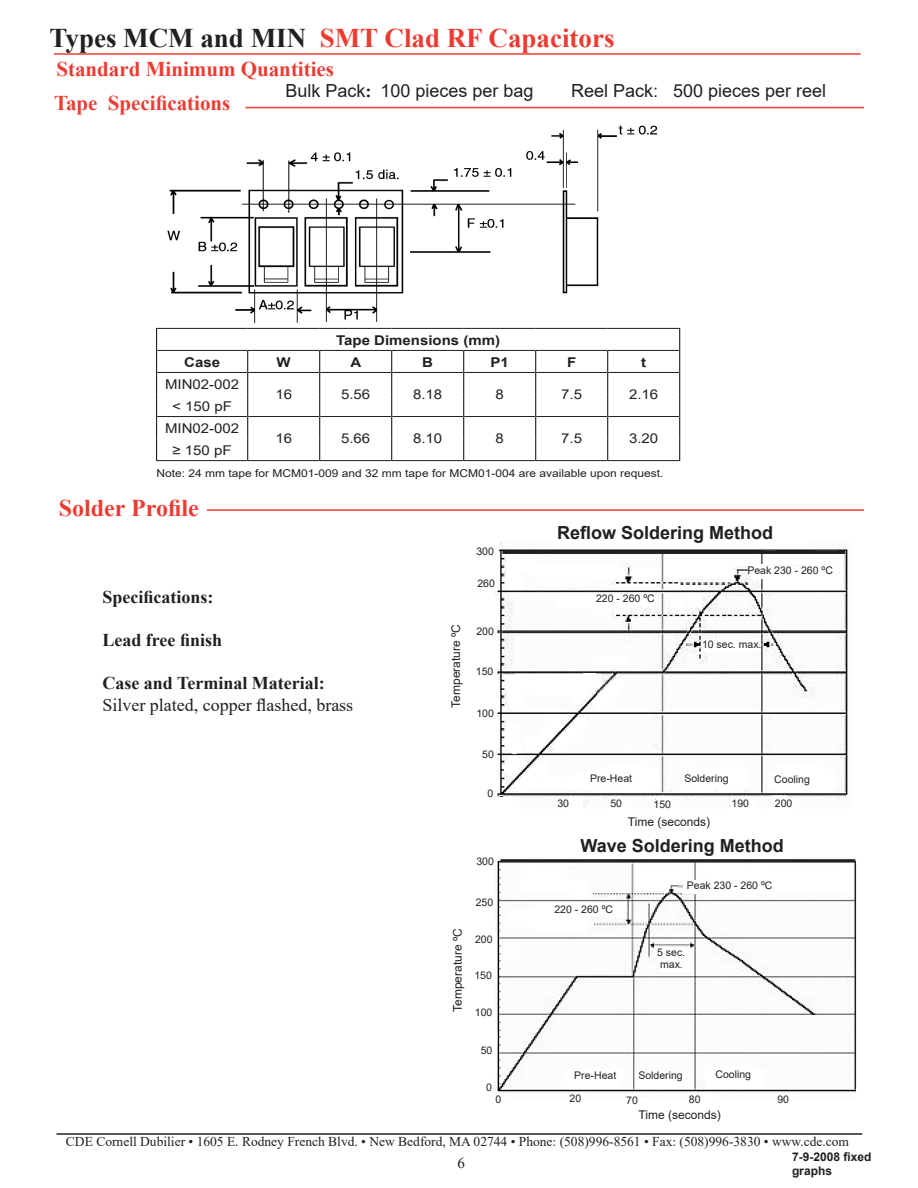
<style>
.page{position:relative;width:918px;height:1188px;background:#fff}
.page>*{position:absolute;margin:0;border:0;box-sizing:border-box;transform-origin:0 0}
.t1{font:700 27px "Times New Roman";color:#ee3b32}
.t2{font:700 24px "Times New Roman";color:#ee3b32}
.t3{font:700 21px "Times New Roman";color:#ee3b32}
.t4{font:700 18px "Times New Roman";color:#231f20}
.t5{font:18px "Arial";color:#231f20}
.t6{font:700 18px "Arial";color:#231f20}
.t7{font:18px "Times New Roman";color:#231f20}
.t8{font:15px "Times New Roman";color:#231f20}
.t9{font:13.5px "Times New Roman";color:#231f20}
.t10{font:13.5px/22px "Arial";color:#231f20;text-align:center;scale:1.11 1}
.t11{font:700 13.5px "Arial";color:#231f20;scale:1.11 1}
.t12{font:12px "Arial";color:#231f20}
.t13{font:700 12px/14.4px "Arial";color:#231f20}
.t14{font:10.8px "Arial";color:#231f20;scale:1.11 1}
.t15{font:10.5px/12.6px "Arial";color:#231f20}
.s1{color:#231f20}
.s2{font-family:"Times New Roman";font-weight:700}
</style>
<div class="page">
<hr style="left:54px;top:53px;width:807px;height:2px;background:#ee3e34">
<hr style="left:57px;top:1133px;width:805px;height:2px;background:#231f20">
<hr style="left:207px;top:509px;width:657px;height:2px;background:#ee3b32">
<hr style="left:245px;top:107px;width:619px;height:1px;background:#ee3e34">
<img style="left:494px;top:541px;width:361px;height:557px">
<hr style="left:502px;top:551px;width:343px;height:3px;background:#231f20">
<hr style="left:855px;top:862px;width:1px;height:227px;background:#231f20">
<div style="left:494px;top:797px;width:22px;height:22px;background:#fff"></div>
<div style="left:580px;top:839px;width:212px;height:22px;background:#fff"></div>
<div style="left:557px;top:526px;width:250px;height:23px;background:#fff"></div>
<hr style="left:500px;top:859px;width:355px;height:3px;background:#231f20">
<img style="left:156px;top:125px;width:514px;height:203px">
<hr style="left:156px;top:328px;width:92px;height:1px;background:#231f20">
<hr style="left:248px;top:328px;width:72px;height:1px;background:#231f20">
<hr style="left:320px;top:328px;width:72px;height:1px;background:#231f20">
<hr style="left:392px;top:328px;width:72px;height:1px;background:#231f20">
<hr style="left:464px;top:328px;width:72px;height:1px;background:#231f20">
<hr style="left:536px;top:328px;width:72px;height:1px;background:#231f20">
<hr style="left:608px;top:328px;width:72px;height:1px;background:#231f20">
<hr style="left:157px;top:350px;width:91px;height:1px;background:#231f20">
<hr style="left:248px;top:350px;width:72px;height:1px;background:#231f20">
<hr style="left:320px;top:350px;width:72px;height:1px;background:#231f20">
<hr style="left:392px;top:350px;width:72px;height:1px;background:#231f20">
<hr style="left:464px;top:350px;width:72px;height:1px;background:#231f20">
<hr style="left:536px;top:350px;width:72px;height:1px;background:#231f20">
<hr style="left:608px;top:350px;width:71px;height:1px;background:#231f20">
<hr style="left:157px;top:372px;width:90px;height:1px;background:#231f20">
<hr style="left:248px;top:372px;width:71px;height:1px;background:#231f20">
<hr style="left:320px;top:372px;width:71px;height:1px;background:#231f20">
<hr style="left:392px;top:372px;width:71px;height:1px;background:#231f20">
<hr style="left:464px;top:372px;width:71px;height:1px;background:#231f20">
<hr style="left:536px;top:372px;width:71px;height:1px;background:#231f20">
<hr style="left:608px;top:372px;width:71px;height:1px;background:#231f20">
<hr style="left:157px;top:416px;width:90px;height:1px;background:#231f20">
<hr style="left:248px;top:416px;width:71px;height:1px;background:#231f20">
<hr style="left:320px;top:416px;width:71px;height:1px;background:#231f20">
<hr style="left:392px;top:416px;width:71px;height:1px;background:#231f20">
<hr style="left:464px;top:416px;width:71px;height:1px;background:#231f20">
<hr style="left:536px;top:416px;width:71px;height:1px;background:#231f20">
<hr style="left:608px;top:416px;width:71px;height:1px;background:#231f20">
<hr style="left:156px;top:460px;width:92px;height:1px;background:#231f20">
<hr style="left:248px;top:460px;width:72px;height:1px;background:#231f20">
<hr style="left:320px;top:460px;width:72px;height:1px;background:#231f20">
<hr style="left:392px;top:460px;width:72px;height:1px;background:#231f20">
<hr style="left:464px;top:460px;width:72px;height:1px;background:#231f20">
<hr style="left:536px;top:460px;width:72px;height:1px;background:#231f20">
<hr style="left:608px;top:460px;width:72px;height:1px;background:#231f20">
<svg style="left:156px;top:329px;width:1px;height:131px"></svg>
<svg style="left:319px;top:351px;width:1px;height:109px"></svg>
<svg style="left:391px;top:351px;width:1px;height:109px"></svg>
<svg style="left:463px;top:351px;width:1px;height:109px"></svg>
<svg style="left:535px;top:351px;width:1px;height:109px"></svg>
<svg style="left:607px;top:351px;width:1px;height:109px"></svg>
<svg style="left:247px;top:351px;width:1px;height:109px"></svg>
<svg style="left:679px;top:329px;width:1px;height:131px"></svg>
<h1 class="t1" style="left:50px;top:18px;width:567px"><span class="s1">Types MCM and MIN</span> SMT Clad RF Capacitors</h1>
<h3 class="t3" style="left:56px;top:54px;width:279px">Standard Minimum Quantities</h3>
<h3 class="t5" style="left:285px;top:78px;width:250px">Bulk Pack<span class="s2">:</span> 100 pieces per bag</h3>
<h3 class="t5" style="left:571px;top:78px;width:257px">Reel Pack: 500 pieces per reel</h3>
<h3 class="t3" style="left:54px;top:88px;width:178px">Tape Specifications</h3>
<p class="t11" style="left:336px;top:331px;width:149px">Tape Dimensions (mm)</p>
<p class="t11" style="left:184px;top:353px;width:34px">Case</p>
<p class="t11" style="left:277px;top:353px;width:14px">W</p>
<p class="t11" style="left:351px;top:353px;width:11px">A</p>
<p class="t11" style="left:422px;top:353px;width:11px">B</p>
<p class="t11" style="left:491px;top:353px;width:18px">P1</p>
<p class="t11" style="left:567px;top:353px;width:10px">F</p>
<p class="t11" style="left:641px;top:353px;width:6px">t</p>
<p class="t10" style="left:165px;top:373px;width:68px">MIN02-002</p>
<p class="t10" style="left:275px;top:384px;width:17px">16</p>
<p class="t10" style="left:341px;top:384px;width:28px">5.56</p>
<p class="t10" style="left:413px;top:384px;width:28px">8.18</p>
<p class="t10" style="left:496px;top:384px;width:9px">8</p>
<p class="t10" style="left:561px;top:384px;width:20px">7.5</p>
<p class="t10" style="left:629px;top:384px;width:28px">2.16</p>
<p class="t10" style="left:165px;top:395px;width:68px">&lt; 150 pF<br>MIN02-002</p>
<p class="t10" style="left:275px;top:428px;width:17px">16</p>
<p class="t10" style="left:341px;top:428px;width:28px">5.66</p>
<p class="t10" style="left:413px;top:428px;width:28px">8.10</p>
<p class="t10" style="left:496px;top:428px;width:9px">8</p>
<p class="t10" style="left:561px;top:428px;width:20px">7.5</p>
<p class="t10" style="left:629px;top:428px;width:28px">3.20</p>
<p class="t10" style="left:173px;top:439px;width:55px">≥ 150 pF</p>
<p class="t14" style="left:157px;top:466px;width:458px">Note: 24 mm tape for MCM01-009 and 32 mm tape for MCM01-004 are available upon request.</p>
<h2 class="t2" style="left:59px;top:490px;width:141px">Solder Profile</h2>
<h3 class="t4" style="left:102px;top:584px;width:113px">Specifications:</h3>
<h3 class="t4" style="left:102px;top:627px;width:121px">Lead free finish</h3>
<h3 class="t4" style="left:102px;top:670px;width:224px">Case and Terminal Material:</h3>
<h3 class="t7" style="left:102px;top:692px;width:252px">Silver plated, copper flashed, brass</h3>
<p class="t15" style="left:476px;top:545px;width:19px">300</p>
<p class="t15" style="left:477px;top:576px;width:19px">260</p>
<p class="t12" style="left:448px;top:708px;width:85px;rotate:-90deg">Temperature ºC</p>
<p class="t15" style="left:476px;top:625px;width:19px">200</p>
<p class="t15" style="left:476px;top:665px;width:19px">150</p>
<p class="t15" style="left:476px;top:707px;width:19px">100</p>
<p class="t15" style="left:482px;top:748px;width:13px">50</p>
<p class="t15" style="left:488px;top:787px;width:7px">0</p>
<p class="t15" style="left:476px;top:855px;width:19px">300</p>
<p class="t12" style="left:449px;top:1012px;width:85px;rotate:-90deg">Temperature ºC</p>
<p class="t15" style="left:476px;top:896px;width:19px">250</p>
<p class="t15" style="left:475px;top:933px;width:19px">200</p>
<p class="t15" style="left:474px;top:969px;width:19px">150</p>
<p class="t15" style="left:475px;top:1006px;width:19px">100</p>
<h3 class="t6" style="left:557px;top:520px;width:218px">Reflow Soldering Method</h3>
<p class="t15" style="left:596px;top:592px;width:60px">220 - 260 ºC</p>
<p class="t15" style="left:747px;top:564px;width:87px">Peak 230 - 260 ºC</p>
<p class="t15" style="left:702px;top:638px;width:61px">10 sec. max.</p>
<p class="t15" style="left:590px;top:772px;width:44px">Pre-Heat</p>
<p class="t15" style="left:684px;top:772px;width:46px">Soldering</p>
<p class="t15" style="left:774px;top:773px;width:37px">Cooling</p>
<p class="t15" style="left:557px;top:797px;width:13px">30</p>
<p class="t15" style="left:610px;top:797px;width:13px">50</p>
<p class="t15" style="left:654px;top:798px;width:19px">150</p>
<p class="t15" style="left:732px;top:797px;width:19px">190</p>
<p class="t15" style="left:775px;top:797px;width:19px">200</p>
<p class="t12" style="left:628px;top:814px;width:84px">Time (seconds)</p>
<h3 class="t6" style="left:580px;top:833px;width:205px">Wave Soldering Method</h3>
<p class="t15" style="left:554px;top:903px;width:60px">220 - 260 ºC</p>
<p class="t15" style="left:687px;top:879px;width:87px">Peak 230 - 260 ºC</p>
<p class="t15" style="left:657px;top:945px;width:30px">5 sec. max.</p>
<p class="t15" style="left:481px;top:1044px;width:13px">50</p>
<p class="t15" style="left:486px;top:1081px;width:7px">0</p>
<p class="t15" style="left:574px;top:1069px;width:44px">Pre-Heat</p>
<p class="t15" style="left:638px;top:1069px;width:46px">Soldering</p>
<p class="t15" style="left:716px;top:1068px;width:37px">Cooling</p>
<p class="t15" style="left:495px;top:1093px;width:7px">0</p>
<p class="t15" style="left:570px;top:1092px;width:13px">20</p>
<p class="t15" style="left:626px;top:1094px;width:13px">70</p>
<p class="t15" style="left:689px;top:1093px;width:13px">80</p>
<p class="t15" style="left:777px;top:1093px;width:13px">90</p>
<p class="t12" style="left:638px;top:1107px;width:84px">Time (seconds)</p>
<p class="t9" style="left:66px;top:1132px;width:785px">CDE Cornell Dubilier • 1605 E. Rodney French Blvd. • New Bedford, MA 02744 • Phone: (508)996-8561 • Fax: (508)996-3830 • www.cde.com</p>
<h3 class="t8" style="left:458px;top:1153px;width:9px">6</h3>
<p class="t13" style="left:792px;top:1149px;width:81px">7-9-2008 fixed graphs</p>
</div>
